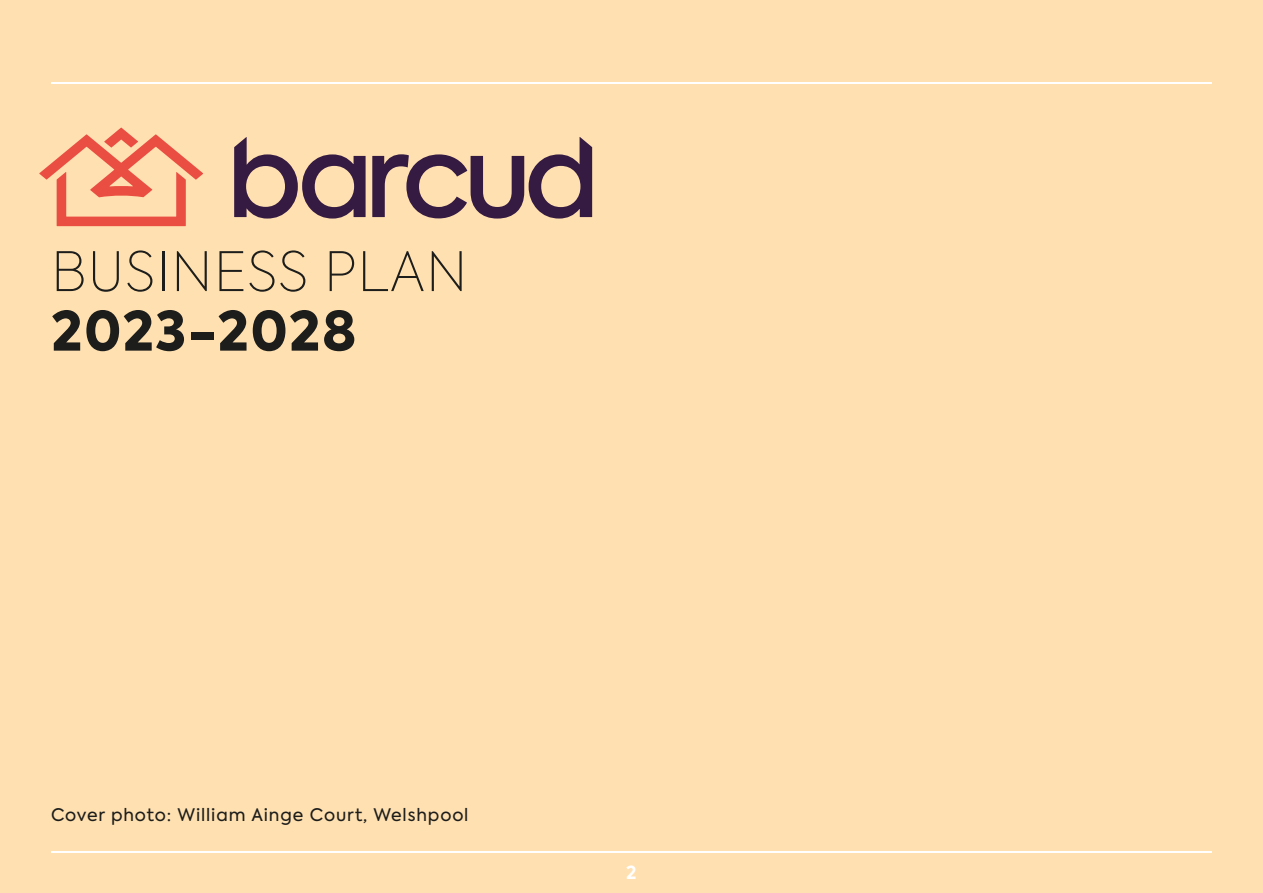
<style>
.page{position:relative;width:1263px;height:893px;background:#ffe1b1}
.page>*{position:absolute;margin:0;border:0;box-sizing:border-box;transform-origin:0 0}
.t1{font:100 54px "Axiforma";letter-spacing:.025em;color:#1d1d1b}
.t2{font:800 54px "Axiforma";letter-spacing:.025em;color:#1d1d1b}
.t3{font:700 18px "Axiforma";color:#fff}
.t4{font:17.25px "Axiforma";letter-spacing:.05em;color:#1d1d1b}
</style>
<div class="page">
<hr style="left:51px;top:83px;width:1161px;height:1px;background:#fff">
<hr style="left:51px;top:851px;width:1161px;height:2px;background:#fff">
<svg style="left:39px;top:128px;width:164px;height:98px"></svg>
<svg style="left:234px;top:137px;width:358px;height:82px"></svg>
<h1 class="t1" style="left:51px;top:237px;width:418px">BUSINESS PLAN</h1>
<h1 class="t2" style="left:51px;top:293px;width:307px">2023-2028</h1>
<p class="t4" style="left:51px;top:803px;width:419px">Cover photo: William Ainge Court, Welshpool</p>
<p class="t3" style="left:626px;top:860px;width:12px">2</p>
</div>
